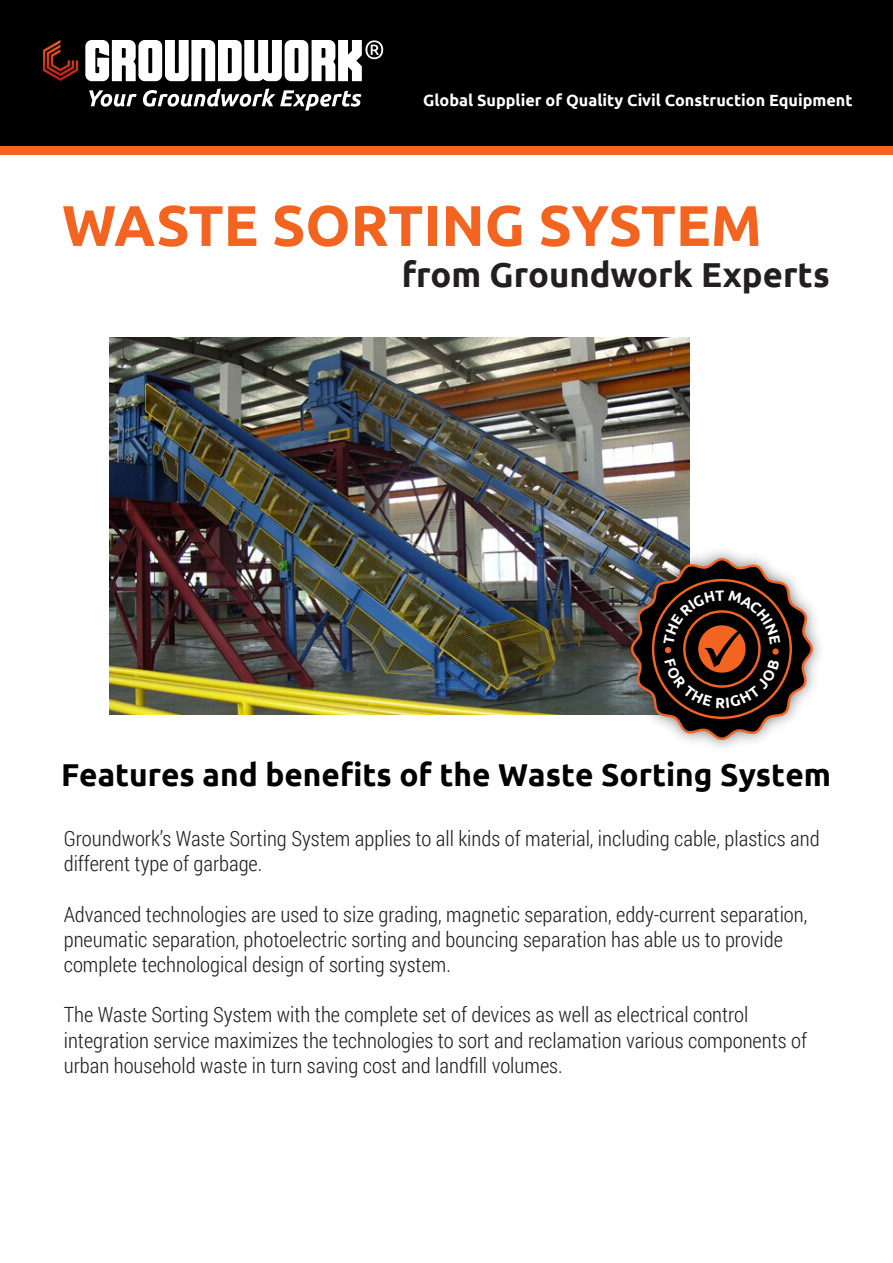
<style>
.page{position:relative;width:893px;height:1263px;background:#fff}
.page>*{position:absolute;margin:0;border:0;box-sizing:border-box;transform-origin:0 0}
.t1{font:700 57.3px "Ubuntu";color:#f36421}
.t2{font:700 34.65px "Ubuntu";color:#231f20}
.t3{font:700 31.65px "Ubuntu";color:#000}
.t4{font:300 21px/25.2px "Roboto Condensed";color:#231f20}
.t5{font:700 16.2px "Ubuntu";color:#fff}
</style>
<div class="page">
<img style="left:110px;top:338px;width:579px;height:376px">
<div style="left:0;top:0;width:893px;height:146px;background:#000"></div>
<svg style="left:85px;top:40px;width:298px;height:71px"></svg>
<svg style="left:43px;top:40px;width:35px;height:41px"></svg>
<div style="left:0;top:146px;width:893px;height:9px;background:#f36421"></div>
<img style="left:612px;top:540px;width:208px;height:207px">
<svg style="left:630px;top:557px;width:184px;height:184px;background:#58443a"></svg>
<p class="t5" style="left:423px;top:91px;width:431px">Global Supplier of Quality Civil Construction Equipment</p>
<h1 class="t1" style="left:62px;top:191px;width:701px">WASTE SORTING SYSTEM</h1>
<h2 class="t2" style="left:402px;top:253px;width:430px">from Groundwork Experts</h2>
<h3 class="t3" style="left:61px;top:756px;width:771px">Features and benefits of the Waste Sorting System</h3>
<p class="t4" style="left:64px;top:825px;width:757px">Groundwork’s Waste Sorting System applies to all kinds of material, including cable, plastics and different type of garbage.</p>
<p class="t4" style="left:64px;top:901px;width:745px">Advanced technologies are used to size grading, magnetic separation, eddy-current separation, pneumatic separation, photoelectric sorting and bouncing separation has able us to provide complete technological design of sorting system.</p>
<p class="t4" style="left:64px;top:1002px;width:745px">The Waste Sorting System with the complete set of devices as well as electrical control integration service maximizes the technologies to sort and reclamation various components of urban household waste in turn saving cost and landfill volumes.</p>
</div>
